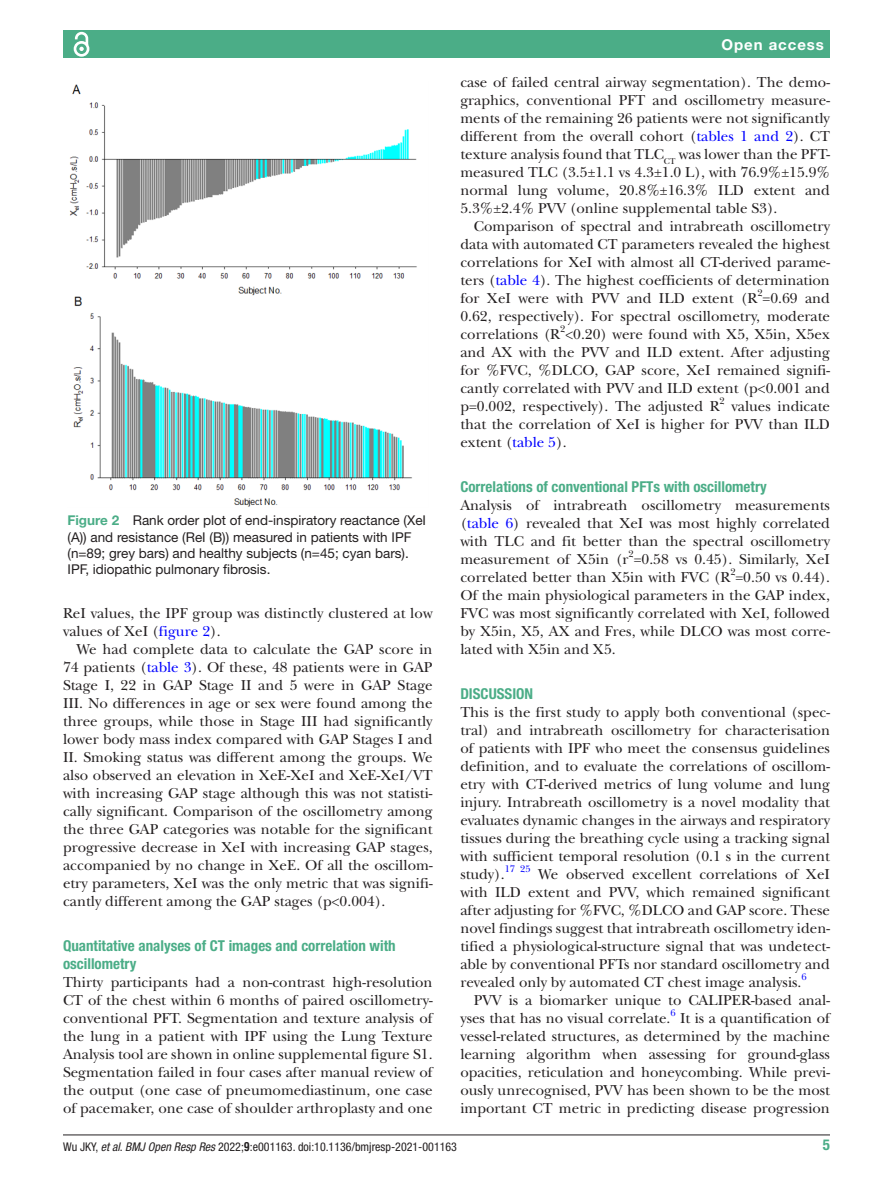
<style>
.page{position:relative;width:893px;height:1191px;background:#fff}
.page>*{position:absolute;margin:0;border:0;box-sizing:border-box;transform-origin:0 0}
.t1{font:15px/18px "New Baskerville";color:#231f20;text-align:justify}
.t2{font:700 condensed 15px/18px "Helvetica Neue LT Std";color:#4bad87}
.t3{font:700 15px "Helvetica Neue LT Std";letter-spacing:.065em;color:#fff}
.t4{font:13.5px/16.2px "Helvetica Neue LT Std";color:#231f20}
.t5{font:condensed 12px "Helvetica Neue LT Std";color:#231f20}
.t6{font:9.9px "New Baskerville";color:#00f}
.t7{font:9.9px "New Baskerville";color:#231f20}
.s1{font-weight:700;color:#4bad87}
.s2{color:#00f}
.s3{font-style:italic}
.s4{font-family:"Helvetica";font-weight:700}
</style>
<div class="page">
<hr style="left:63px;top:1134px;width:767px;height:1px;background:#231f20">
<div style="left:63px;top:31px;width:767px;height:27px;background:#4bad87"></div>
<svg style="left:73px;top:31px;width:17px;height:26px"></svg>
<img style="left:69px;top:84px;width:348px;height:423px">
<p class="t4" style="left:67px;top:512px;width:360px"><span class="s1">Figure 2</span> Rank order plot of end-inspiratory reactance (XeI (A)) and resistance (ReI (B)) measured in patients with IPF (n=89; grey bars) and healthy subjects (n=45; cyan bars).<br>IPF, idiopathic pulmonary fibrosis.</p>
<p class="t1" style="left:63px;top:604px;width:371px">ReI values, the IPF group was distinctly clustered at low values of XeI (<span class="s2">figure 2</span>).</p>
<p class="t1" style="left:63px;top:640px;width:371px;text-indent:14px">We had complete data to calculate the GAP score in 74 patients (<span class="s2">table 3</span>). Of these, 48 patients were in GAP Stage I, 22 in GAP Stage II and 5 were in GAP Stage III. No differences in age or sex were found among the three groups, while those in Stage III had significantly lower body mass index compared with GAP Stages I and II. Smoking status was different among the groups. We also observed an elevation in XeE-XeI and XeE-XeI/VT with increasing GAP stage although this was not statisti&shy;cally significant. Comparison of the oscillometry among the three GAP categories was notable for the significant progressive decrease in XeI with increasing GAP stages, accompanied by no change in XeE. Of all the oscillom&shy;etry parameters, XeI was the only metric that was signifi&shy;cantly different among the GAP stages (p&lt;0.004).</p>
<p class="t2" style="left:63px;top:936px;width:334px">Quantitative analyses of CT images and correlation with oscillometry</p>
<p class="t1" style="left:63px;top:973px;width:371px">Thirty participants had a non-contrast high-resolution CT of the chest within 6 months of paired oscillometry&shy;conventional PFT. Segmentation and texture analysis of the lung in a patient with IPF using the Lung Texture Analysis tool are shown in online supplemental figure S1.<br>Segmentation failed in four cases after manual review of the output (one case of pneumomediastinum, one case of pacemaker, one case of shoulder arthroplasty and one</p>
<p class="t3" style="left:721px;top:35px;width:104px">Open access</p>
<p class="t1" style="left:460px;top:73px;width:371px">case of failed central airway segmentation). The demo&shy;graphics, conventional PFT and oscillometry measure&shy;ments of the remaining 26 patients were not significantly different from the overall cohort (<span class="s2">tables 1 and 2</span>). CT texture analysis found that TLC<sub>CT</sub> was lower than the PFT&shy;measured TLC (3.5±1.1 vs 4.3±1.0 L), with 76.9%±15.9% normal lung volume, 20.8%±16.3% ILD extent and 5.3%±2.4% PVV (online supplemental table S3).</p>
<p class="t1" style="left:460px;top:217px;width:371px;text-indent:14px">Comparison of spectral and intrabreath oscillometry data with automated CT parameters revealed the highest correlations for XeI with almost all CT-derived parame&shy;ters (<span class="s2">table 4</span>). The highest coefficients of determination for XeI were with PVV and ILD extent (R =0.69 and</p>
<p class="t7" style="left:757px;top:287px;width:7px">2</p>
<p class="t1" style="left:460px;top:307px;width:371px">0.62, respectively). For spectral oscillometry, moderate correlations (R &lt;0.20) were found with X5, X5in, X5ex</p>
<p class="t7" style="left:560px;top:323px;width:7px">2</p>
<p class="t1" style="left:460px;top:343px;width:371px">and AX with the PVV and ILD extent. After adjusting for %FVC, %DLCO, GAP score, XeI remained signifi&shy;cantly correlated with PVV and ILD extent (p&lt;0.001 and p=0.002, respectively). The adjusted R</p>
<p class="t7" style="left:720px;top:395px;width:7px">2</p>
<p class="t1" style="left:460px;top:397px;width:371px;text-indent:271px">values indicate that the correlation of XeI is higher for PVV than ILD extent (<span class="s2">table 5</span>).</p>
<p class="t2" style="left:460px;top:477px;width:308px">Correlations of conventional PFTs with oscillometry</p>
<p class="t1" style="left:460px;top:496px;width:371px">Analysis of intrabreath oscillometry measurements (<span class="s2">table 6</span>) revealed that XeI was most highly correlated with TLC and fit better than the spectral oscillometry measurement of X5in (r<sup>2</sup>=0.58 vs 0.45). Similarly, XeI correlated better than X5in with FVC (R =0.50 vs 0.44).</p>
<p class="t7" style="left:730px;top:566px;width:7px">2</p>
<p class="t1" style="left:460px;top:586px;width:371px">Of the main physiological parameters in the GAP index, FVC was most significantly correlated with XeI, followed by X5in, X5, AX and Fres, while DLCO was most corre&shy;lated with X5in and X5.</p>
<p class="t2" style="left:460px;top:684px;width:74px">DISCUSSION</p>
<p class="t1" style="left:460px;top:703px;width:371px">This is the first study to apply both conventional (spec&shy;tral) and intrabreath oscillometry for characterisation of patients with IPF who meet the consensus guidelines definition, and to evaluate the correlations of oscillom&shy;etry with CT-derived metrics of lung volume and lung injury. Intrabreath oscillometry is a novel modality that evaluates dynamic changes in the airways and respiratory tissues during the breathing cycle using a tracking signal with sufficient temporal resolution (0.1 s in the current study).</p>
<p class="t6" style="left:505px;top:863px;width:27px">17 25</p>
<p class="t1" style="left:460px;top:865px;width:371px;text-indent:78px">We observed excellent correlations of XeI with ILD extent and PVV, which remained significant after adjusting for %FVC, %DLCO and GAP score. These novel findings suggest that intrabreath oscillometry iden&shy;tified a physiological-structure signal that was undetect&shy;able by conventional PFTs nor standard oscillometry and revealed only by automated CT chest image analysis.</p>
<p class="t6" style="left:801px;top:971px;width:7px">6</p>
<p class="t1" style="left:460px;top:991px;width:371px;text-indent:14px">PVV is a biomarker unique to CALIPER-based anal&shy;yses that has no visual correlate.</p>
<p class="t6" style="left:670px;top:1007px;width:7px">6</p>
<p class="t1" style="left:460px;top:1009px;width:371px;text-indent:220px">It is a quantification of vessel-related structures, as determined by the machine learning algorithm when assessing for ground-glass opacities, reticulation and honeycombing. While previ&shy;ously unrecognised, PVV has been shown to be the most important CT metric in predicting disease progression</p>
<p class="t5" style="left:63px;top:1139px;width:396px">Wu JKY, <span class="s3">et al</span>. <span class="s3">BMJ Open Resp Res</span> 2022;<span class="s4">9</span>:e001163. doi:10.1136/bmjresp-2021-001163</p>
<p class="t2" style="left:823px;top:1135px;width:9px">5</p>
</div>
